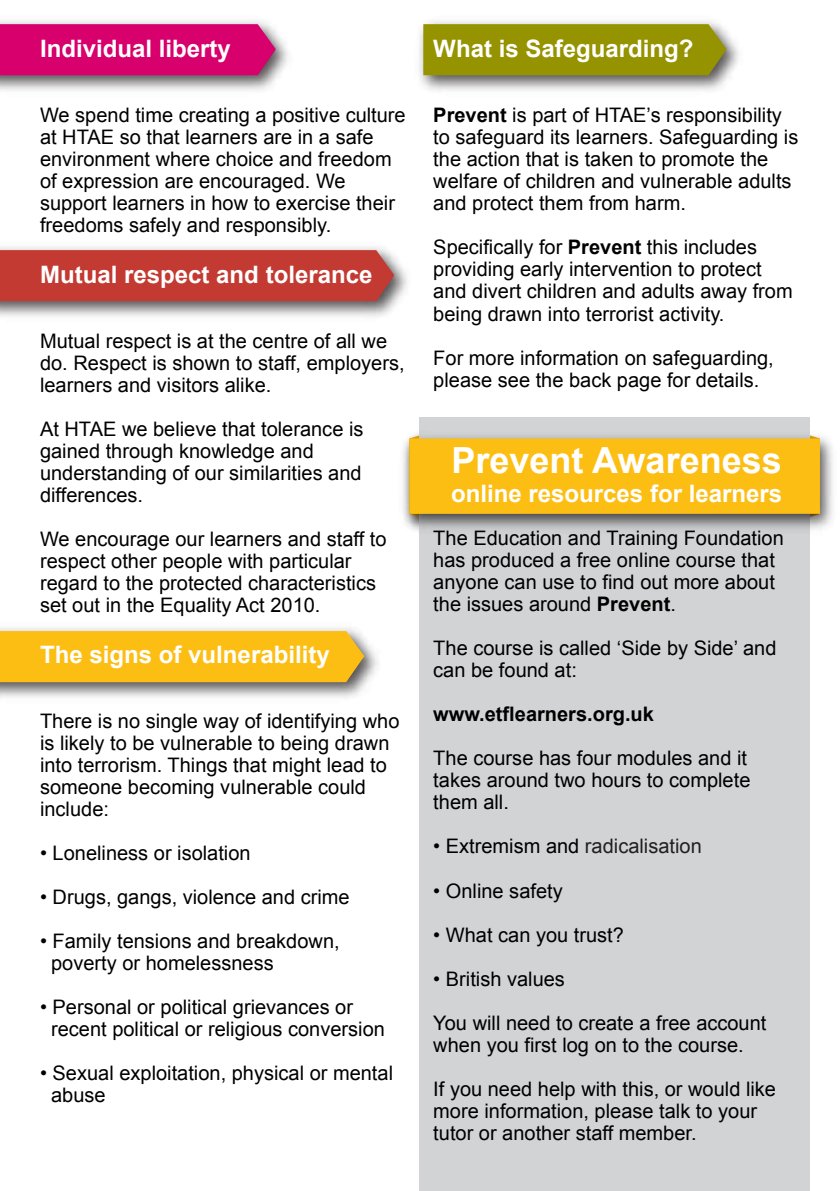
<style>
.page{position:relative;width:840px;height:1191px;background:#fff}
.page>*{position:absolute;margin:0;border:0;box-sizing:border-box;transform-origin:0 0}
.t1{font:700 36px "Arial";color:#fff}
.t2{font:700 24px "Arial";color:#fff}
.t3{font:20px/22px "Arial";color:#000}
.t4{font:20px "Arial";color:#231f20}
.t5{font:700 20px "Arial";color:#000}
.s1{font-weight:700}
.s2{color:#000}
</style>
<div class="page">
<img style="left:0;top:21px;width:288px;height:70px">
<div style="left:0;top:24px;width:276px;height:51px;background:#d7006d"></div>
<img style="left:0;top:628px;width:378px;height:70px">
<div style="left:0;top:631px;width:364px;height:51px;background:#fdbe14"></div>
<img style="left:0;top:247px;width:407px;height:70px">
<div style="left:0;top:250px;width:394px;height:51px;background:#c33a32"></div>
<img style="left:419px;top:21px;width:320px;height:70px">
<div style="left:423px;top:24px;width:303px;height:51px;background:#969300"></div>
<div style="left:419px;top:417px;width:390px;height:774px;background:#d1d3d4"></div>
<img style="left:403px;top:427px;width:430px;height:109px">
<div style="left:409px;top:438px;width:410px;height:76px;background:#fdbe14"></div>
<p class="t2" style="left:40px;top:33px;width:192px">Individual liberty</p>
<p class="t3" style="left:40px;top:105px;width:367px">We spend time creating a positive culture at HTAE so that learners are in a safe environment where choice and freedom of expression are encouraged. We support learners in how to exercise their freedoms safely and responsibly.</p>
<p class="t2" style="left:40px;top:258px;width:334px">Mutual respect and tolerance</p>
<p class="t3" style="left:40px;top:330px;width:366px">Mutual respect is at the centre of all we do. Respect is shown to staff, employers, learners and visitors alike.</p>
<p class="t3" style="left:40px;top:418px;width:325px">At HTAE we believe that tolerance is gained through knowledge and understanding of our similarities and differences.</p>
<p class="t3" style="left:40px;top:528px;width:348px">We encourage our learners and staff to respect other people with particular regard to the protected characteristics set out in the Equality Act 2010.</p>
<p class="t2" style="left:40px;top:638px;width:291px">The signs of vulnerability</p>
<p class="t3" style="left:40px;top:710px;width:361px">There is no single way of identifying who is likely to be vulnerable to being drawn into terrorism. Things that might lead to someone becoming vulnerable could include:</p>
<p class="t3" style="left:40px;top:842px;width:212px">• Loneliness or isolation</p>
<p class="t3" style="left:40px;top:886px;width:311px">• Drugs, gangs, violence and crime</p>
<p class="t3" style="left:51px;top:930px;width:290px;text-indent:-11px">• Family tensions and breakdown, poverty or homelessness</p>
<p class="t3" style="left:51px;top:996px;width:335px;text-indent:-11px">• Personal or political grievances or recent political or religious conversion</p>
<p class="t3" style="left:51px;top:1062px;width:343px;text-indent:-11px">• Sexual exploitation, physical or mental abuse</p>
<p class="t2" style="left:433px;top:33px;width:262px">What is Safeguarding?</p>
<p class="t3" style="left:433px;top:105px;width:366px"><span class="s1">Prevent</span> is part of HTAE’s responsibility to safeguard its learners. Safeguarding is the action that is taken to promote the welfare of children and vulnerable adults and protect them from harm.</p>
<p class="t3" style="left:433px;top:237px;width:361px">Specifically for <span class="s1">Prevent</span> this includes providing early intervention to protect and divert children and adults away from being drawn into terrorist activity.</p>
<p class="t3" style="left:433px;top:347px;width:342px">For more information on safeguarding, please see the back page for details.</p>
<h1 class="t1" style="left:451px;top:436px;width:332px">Prevent Awareness</h1>
<p class="t2" style="left:451px;top:477px;width:332px">online resources for learners</p>
<p class="t3" style="left:433px;top:527px;width:352px">The Education and Training Foundation has produced a free online course that anyone can use to find out more about the issues around <span class="s1">Prevent</span>.</p>
<p class="t3" style="left:433px;top:637px;width:344px">The course is called ‘Side by Side’ and can be found at:</p>
<p class="t5" style="left:433px;top:701px;width:222px">www.etflearners.org.uk</p>
<p class="t3" style="left:433px;top:747px;width:318px">The course has four modules and it takes around two hours to complete them all.</p>
<p class="t4" style="left:433px;top:833px;width:270px"><span class="s2">• Extremism and</span> radicalisation</p>
<p class="t3" style="left:433px;top:879px;width:131px">• Online safety</p>
<p class="t3" style="left:433px;top:923px;width:192px">• What can you trust?</p>
<p class="t3" style="left:433px;top:967px;width:133px">• British values</p>
<p class="t3" style="left:433px;top:1011px;width:334px">You will need to create a free account when you first log on to the course.</p>
<p class="t3" style="left:433px;top:1077px;width:344px">If you need help with this, or would like more information, please talk to your tutor or another staff member.</p>
</div>
